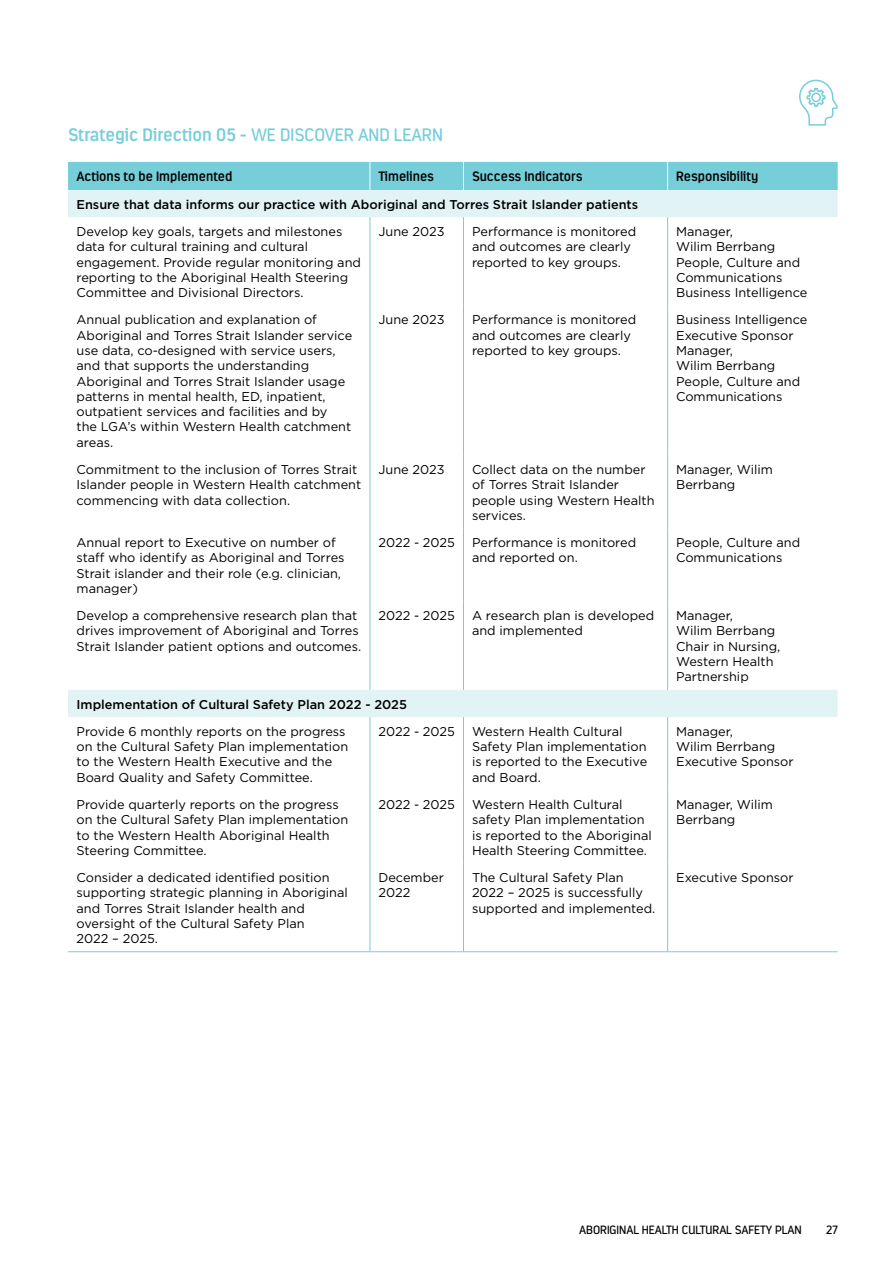
<style>
.page{position:relative;width:893px;height:1263px;background:#fff}
.page>*{position:absolute;margin:0;border:0;box-sizing:border-box;transform-origin:0 0}
.t1{font:600 18px "Estandar Rounded";color:#76ced9}
.t2{font:600 13.5px "Estandar Rounded";color:#000}
.t3{font:12.75px/15.3px "Gotham";color:#000}
.t4{font:500 12.75px "Gotham";color:#000}
.t5{font:12px "Estandar Rounded";color:#000}
.s1{font-weight:400}
</style>
<div class="page">
<svg style="left:68px;top:190px;width:770px;height:527px"></svg>
<div style="left:68px;top:162px;width:770px;height:28px;background:#76ced9"></div>
<hr style="left:370px;top:455px;width:1px;height:73px;background:#76ced9">
<hr style="left:463px;top:455px;width:1px;height:73px;background:#76ced9">
<hr style="left:667px;top:455px;width:1px;height:73px;background:#76ced9">
<hr style="left:370px;top:528px;width:1px;height:73px;background:#76ced9">
<hr style="left:463px;top:528px;width:1px;height:73px;background:#76ced9">
<hr style="left:667px;top:528px;width:1px;height:73px;background:#76ced9">
<hr style="left:370px;top:601px;width:1px;height:89px;background:#76ced9">
<hr style="left:463px;top:601px;width:1px;height:89px;background:#76ced9">
<hr style="left:667px;top:601px;width:1px;height:89px;background:#76ced9">
<hr style="left:370px;top:717px;width:1px;height:73px;background:#76ced9">
<hr style="left:463px;top:717px;width:1px;height:73px;background:#76ced9">
<hr style="left:667px;top:717px;width:1px;height:73px;background:#76ced9">
<hr style="left:370px;top:790px;width:1px;height:73px;background:#76ced9">
<hr style="left:463px;top:790px;width:1px;height:73px;background:#76ced9">
<hr style="left:667px;top:790px;width:1px;height:73px;background:#76ced9">
<hr style="left:370px;top:217px;width:1px;height:89px;background:#76ced9">
<hr style="left:463px;top:217px;width:1px;height:89px;background:#76ced9">
<hr style="left:667px;top:217px;width:1px;height:89px;background:#76ced9">
<hr style="left:370px;top:306px;width:1px;height:149px;background:#76ced9">
<hr style="left:463px;top:306px;width:1px;height:149px;background:#76ced9">
<hr style="left:667px;top:306px;width:1px;height:149px;background:#76ced9">
<hr style="left:370px;top:863px;width:1px;height:88px;background:#76ced9">
<hr style="left:463px;top:863px;width:1px;height:88px;background:#76ced9">
<hr style="left:667px;top:863px;width:1px;height:88px;background:#76ced9">
<hr style="left:68px;top:951px;width:302px;height:1px;background:#76ced9">
<hr style="left:370px;top:951px;width:93px;height:1px;background:#76ced9">
<hr style="left:463px;top:951px;width:205px;height:1px;background:#76ced9">
<hr style="left:668px;top:951px;width:170px;height:1px;background:#76ced9">
<svg style="left:799px;top:79px;width:39px;height:47px"></svg>
<h1 class="t1" style="left:68px;top:124px;width:376px">Strategic Direction 05 - <span class="s1">WE DISCOVER AND LEARN</span></h1>
<p class="t2" style="left:77px;top:169px;width:158px">Actions to be Implemented</p>
<p class="t2" style="left:378px;top:169px;width:57px">Timelines</p>
<p class="t2" style="left:472px;top:169px;width:112px">Success Indicators</p>
<p class="t2" style="left:676px;top:169px;width:84px">Responsibility</p>
<p class="t4" style="left:77px;top:196px;width:563px">Ensure that data informs our practice with Aboriginal and Torres Strait Islander patients</p>
<p class="t3" style="left:77px;top:223px;width:286px">Develop key goals, targets and milestones data for cultural training and cultural engagement. Provide regular monitoring and reporting to the Aboriginal Health Steering Committee and Divisional Directors.</p>
<p class="t3" style="left:378px;top:223px;width:68px">June 2023</p>
<p class="t3" style="left:472px;top:223px;width:166px">Performance is monitored and outcomes are clearly reported to key groups.</p>
<p class="t3" style="left:676px;top:223px;width:133px">Manager,<br>Wilim Berrbang<br>People, Culture and<br>Communications<br>Business Intelligence</p>
<p class="t3" style="left:77px;top:312px;width:277px">Annual publication and explanation of Aboriginal and Torres Strait Islander service use data, co-designed with service users, and that supports the understanding Aboriginal and Torres Strait Islander usage patterns in mental health, ED, inpatient, outpatient services and facilities and by<br>the LGA’s within Western Health catchment areas.</p>
<p class="t3" style="left:378px;top:312px;width:68px">June 2023</p>
<p class="t3" style="left:472px;top:312px;width:166px">Performance is monitored and outcomes are clearly reported to key groups.</p>
<p class="t3" style="left:676px;top:312px;width:133px">Business Intelligence<br>Executive Sponsor<br>Manager,<br>Wilim Berrbang<br>People, Culture and<br>Communications</p>
<p class="t3" style="left:77px;top:461px;width:286px">Commitment to the inclusion of Torres Strait<br>Islander people in Western Health catchment commencing with data collection.</p>
<p class="t3" style="left:378px;top:461px;width:68px">June 2023</p>
<p class="t3" style="left:472px;top:461px;width:184px">Collect data on the number of Torres Strait Islander people using Western Health services.</p>
<p class="t3" style="left:676px;top:461px;width:98px">Manager, Wilim<br>Berrbang</p>
<p class="t3" style="left:77px;top:535px;width:270px">Annual report to Executive on number of staff who identify as Aboriginal and Torres Strait islander and their role (e.g. clinician, manager)</p>
<p class="t3" style="left:378px;top:535px;width:78px">2022 - 2025</p>
<p class="t3" style="left:472px;top:535px;width:166px">Performance is monitored and reported on.</p>
<p class="t3" style="left:676px;top:535px;width:126px">People, Culture and<br>Communications</p>
<p class="t3" style="left:77px;top:608px;width:286px">Develop a comprehensive research plan that drives improvement of Aboriginal and Torres<br>Strait Islander patient options and outcomes.</p>
<p class="t3" style="left:378px;top:608px;width:78px">2022 - 2025</p>
<p class="t3" style="left:472px;top:608px;width:184px">A research plan is developed and implemented</p>
<p class="t3" style="left:676px;top:608px;width:106px">Manager,<br>Wilim Berrbang<br>Chair in Nursing,<br>Western Health<br>Partnership</p>
<p class="t4" style="left:77px;top:696px;width:332px">Implementation of Cultural Safety Plan 2022 - 2025</p>
<p class="t3" style="left:77px;top:723px;width:273px">Provide 6 monthly reports on the progress on the Cultural Safety Plan implementation to the Western Health Executive and the Board Quality and Safety Committee.</p>
<p class="t3" style="left:378px;top:723px;width:78px">2022 - 2025</p>
<p class="t3" style="left:472px;top:723px;width:177px">Western Health Cultural<br>Safety Plan implementation is reported to the Executive and Board.</p>
<p class="t3" style="left:676px;top:723px;width:119px">Manager,<br>Wilim Berrbang<br>Executive Sponsor</p>
<p class="t3" style="left:77px;top:796px;width:273px">Provide quarterly reports on the progress on the Cultural Safety Plan implementation to the Western Health Aboriginal Health Steering Committee.</p>
<p class="t3" style="left:378px;top:796px;width:78px">2022 - 2025</p>
<p class="t3" style="left:472px;top:796px;width:181px">Western Health Cultural safety Plan implementation is reported to the Aboriginal<br>Health Steering Committee.</p>
<p class="t3" style="left:676px;top:796px;width:98px">Manager, Wilim<br>Berrbang</p>
<p class="t3" style="left:77px;top:870px;width:273px">Consider a dedicated identified position supporting strategic planning in Aboriginal and Torres Strait Islander health and oversight of the Cultural Safety Plan<br>2022 – 2025.</p>
<p class="t3" style="left:378px;top:870px;width:67px">December<br>2022</p>
<p class="t3" style="left:472px;top:870px;width:185px">The Cultural Safety Plan<br>2022 – 2025 is successfully supported and implemented.</p>
<p class="t3" style="left:676px;top:870px;width:119px">Executive Sponsor</p>
<p class="t5" style="left:579px;top:1223px;width:224px">ABORIGINAL HEALTH CULTURAL SAFETY PLAN</p>
<p class="t5" style="left:826px;top:1223px;width:13px">27</p>
</div>
